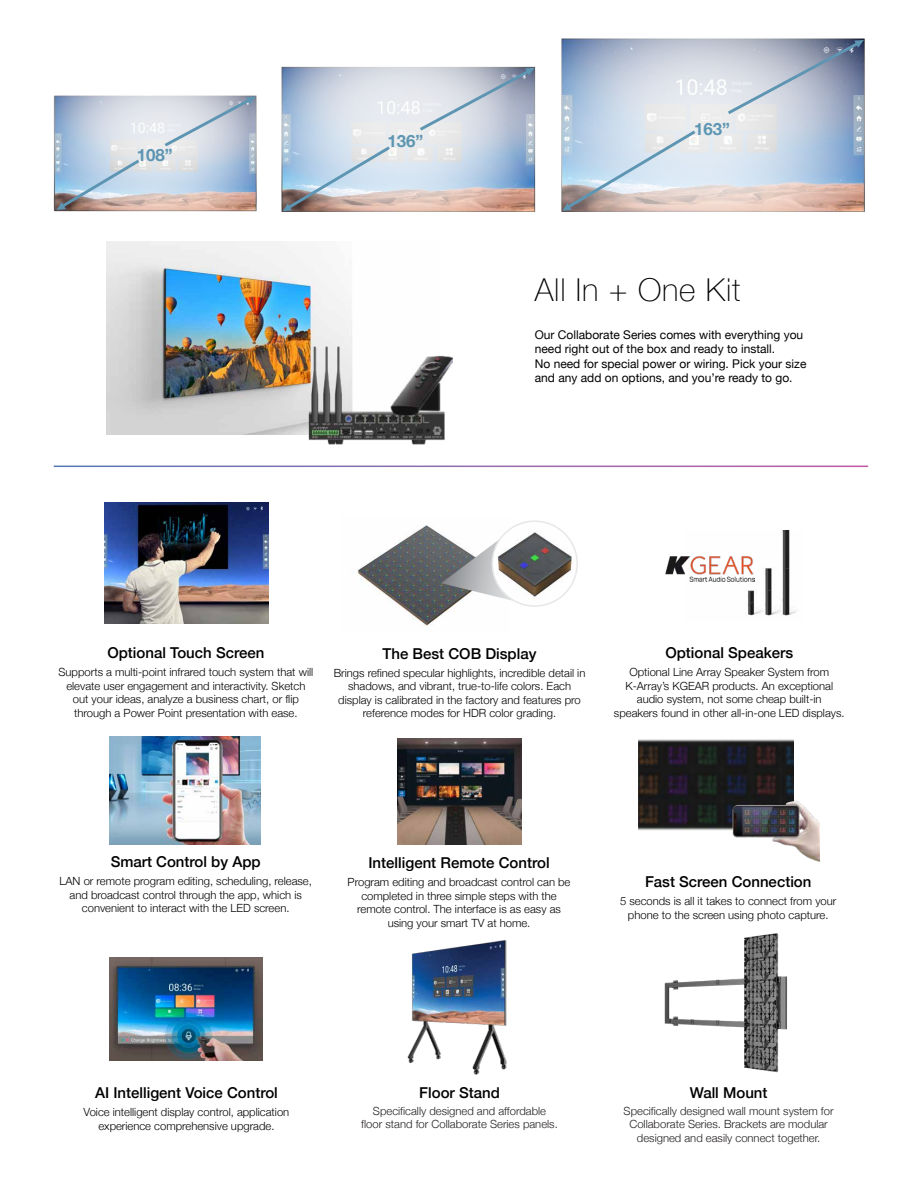
<style>
.page{position:relative;width:918px;height:1188px;background:#fff}
.page>*{position:absolute;margin:0;border:0;box-sizing:border-box;transform-origin:0 0}
.t1{font:100 31.5px "Helvetica Neue";letter-spacing:.025em;color:#000}
.t2{font:700 16.8px "Helvetica Neue";color:#5d95b2}
.t3{font:500 15px "Helvetica Neue";color:#000}
.t4{font:12px/14.4px "Helvetica Neue";color:#000}
.t5{font:300 11.25px/13.5px "Helvetica Neue";color:#000;text-align:center}
.t6{font:300 11.25px/13.5px "Helvetica Neue";color:#231f20;text-align:center}
</style>
<div class="page">
<img style="left:107px;top:242px;width:245px;height:193px">
<img style="left:398px;top:739px;width:123px;height:106px">
<img style="left:110px;top:736px;width:151px;height:109px">
<img style="left:357px;top:525px;width:153px;height:101px">
<svg style="left:441px;top:538px;width:79px;height:68px"></svg>
<img style="left:492px;top:521px;width:85px;height:85px;border-radius:42px">
<div style="left:492px;top:520px;width:86px;height:87px;border:2px solid #e6e7e8;border-radius:50%"></div>
<img style="left:639px;top:739px;width:154px;height:92px">
<img style="left:733px;top:800px;width:86px;height:62px">
<img style="left:407px;top:940px;width:100px;height:135px">
<svg style="left:53px;top:95px;width:160px;height:117px;background:#cdd2dc"></svg>
<svg style="left:213px;top:66px;width:250px;height:146px"></svg>
<svg style="left:463px;top:38px;width:402px;height:174px"></svg>
<img style="left:105px;top:502px;width:163px;height:121px">
<svg style="left:562px;top:131px;width:133px;height:80px;background:#c8d1db"></svg>
<svg style="left:728px;top:40px;width:136px;height:74px;background:#aab3c4"></svg>
<svg style="left:57px;top:160px;width:82px;height:50px;background:#b0bdcb"></svg>
<svg style="left:165px;top:97px;width:91px;height:49px;background:#c3cbd7"></svg>
<svg style="left:283px;top:146px;width:107px;height:65px;background:#bbc4d0"></svg>
<svg style="left:420px;top:68px;width:115px;height:63px;background:#bfc7d3"></svg>
<img style="left:304px;top:344px;width:141px;height:101px">
<img style="left:391px;top:356px;width:62px;height:60px">
<img style="left:664px;top:933px;width:123px;height:140px">
<img style="left:109px;top:957px;width:153px;height:103px">
<img style="left:747px;top:531px;width:50px;height:85px">
<img style="left:665px;top:555px;width:90px;height:27px">
<h2 class="t2" style="left:137px;top:142px;width:37px">108”</h2>
<h2 class="t2" style="left:387px;top:127px;width:37px">136”</h2>
<h2 class="t2" style="left:694px;top:115px;width:37px">163”</h2>
<h1 class="t1" style="left:535px;top:266px;width:207px">All In + One Kit</h1>
<p class="t4" style="left:535px;top:328px;width:273px">Our Collaborate Series comes with everything you need right out of the box and ready to install.<br>No need for special power or wiring. Pick your size and any add on options, and you’re ready to go.</p>
<h3 class="t3" style="left:107px;top:641px;width:159px">Optional Touch Screen</h3>
<p class="t5" style="left:58px;top:665px;width:256px">Supports a multi-point infrared touch system that will elevate user engagement and interactivity. Sketch out your ideas, analyze a business chart, or flip through a Power Point presentation with ease.</p>
<h3 class="t3" style="left:383px;top:641px;width:155px">The Best COB Display</h3>
<p class="t5" style="left:334px;top:665px;width:253px">Brings refined specular highlights, incredible detail in shadows, and vibrant, true-to-life colors. Each display is calibrated in the factory and features pro reference modes for HDR color grading.</p>
<h3 class="t3" style="left:665px;top:641px;width:129px">Optional Speakers</h3>
<p class="t5" style="left:614px;top:665px;width:232px">Optional Line Array Speaker System from K-Array’s KGEAR products. An exceptional audio system, not some cheap built-in speakers found in other all-in-one LED displays.</p>
<h3 class="t3" style="left:111px;top:850px;width:152px">Smart Control by App</h3>
<p class="t5" style="left:60px;top:874px;width:254px">LAN or remote program editing, scheduling, release, and broadcast control through the app, which is convenient to interact with the LED screen.</p>
<h3 class="t3" style="left:368px;top:851px;width:183px">Intelligent Remote Control</h3>
<p class="t5" style="left:348px;top:875px;width:224px">Program editing and broadcast control can be completed in three simple steps with the remote control. The interface is as easy as using your smart TV at home.</p>
<h3 class="t3" style="left:645px;top:870px;width:168px">Fast Screen Connection</h3>
<p class="t5" style="left:620px;top:894px;width:218px">5 seconds is all it takes to connect from your phone to the screen using photo capture.</p>
<h3 class="t3" style="left:95px;top:1081px;width:184px">AI Intelligent Voice Control</h3>
<p class="t5" style="left:84px;top:1105px;width:207px">Voice intelligent display control, application experience comprehensive upgrade.</p>
<h3 class="t3" style="left:419px;top:1081px;width:82px">Floor Stand</h3>
<p class="t6" style="left:361px;top:1103px;width:198px">Specifically designed and affordable floor stand for Collaborate Series panels.</p>
<h3 class="t3" style="left:690px;top:1081px;width:79px">Wall Mount</h3>
<p class="t6" style="left:624px;top:1103px;width:212px">Specifically designed wall mount system for<br>Collaborate Series. Brackets are modular designed and easily connect together.</p>
</div>
